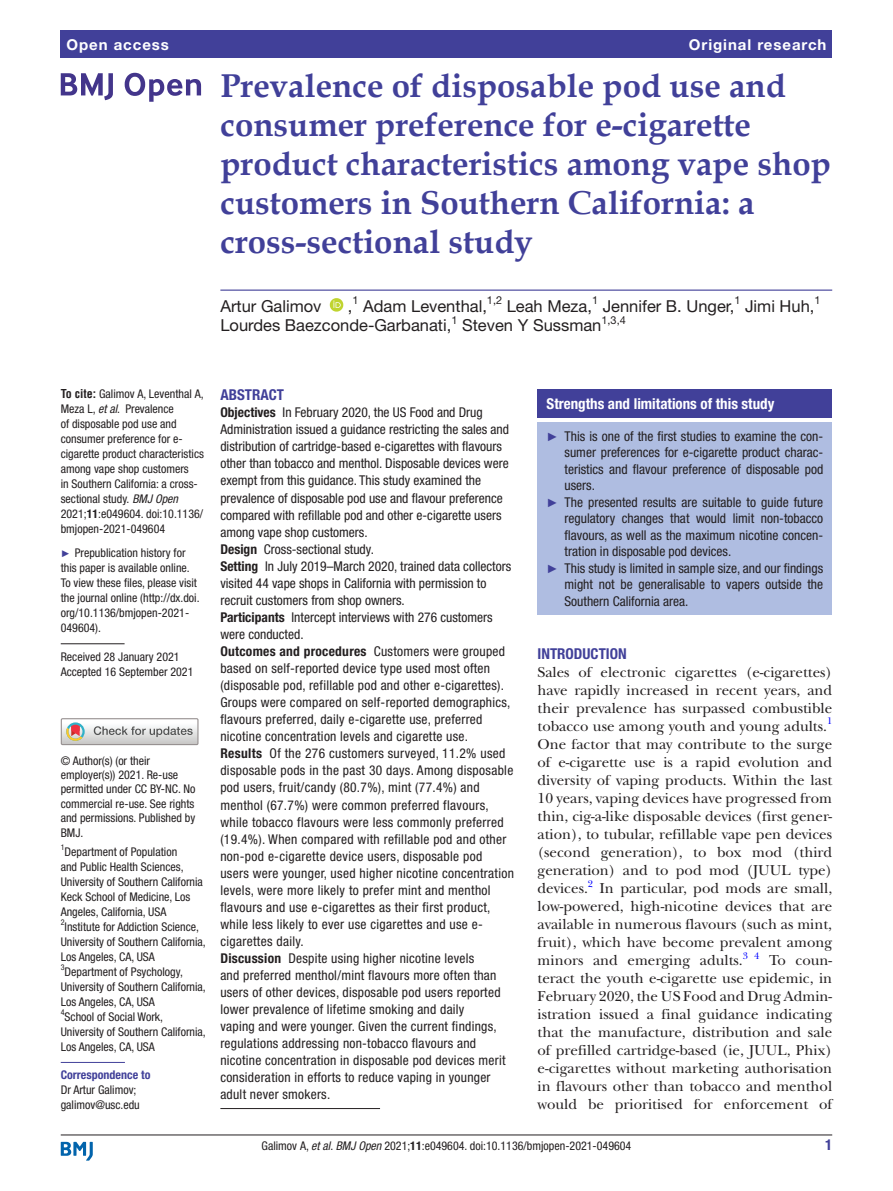
<style>
.page{position:relative;width:893px;height:1191px;background:#fff}
.page>*{position:absolute;margin:0;border:0;box-sizing:border-box;transform-origin:0 0}
.t1{font:700 33px/39px "Book Antiqua";color:#414099}
.t2{font:16.5px "Helvetica Neue LT Std";color:#231f20}
.t3{font:15px/18px "New Baskerville";color:#231f20;text-align:justify}
.t4{font:700 condensed 15px "Helvetica Neue LT Std";color:#fff}
.t5{font:700 15px "Helvetica Neue LT Std";letter-spacing:.065em;color:#fff}
.t6{font:700 condensed 15px "Helvetica Neue LT Std";color:#414099}
.t7{font:condensed 13.5px/17.1px "Helvetica Neue LT Std";letter-spacing:.02em;color:#231f20}
.t8{font:condensed 13.5px "Helvetica Neue LT Std";color:#231f20}
.t9{font:condensed 12px/15px "Helvetica Neue LT Std";color:#231f20}
.t10{font:700 condensed 12px "Helvetica Neue LT Std";color:#414099}
.t11{font:10.95px "Helvetica Neue LT Std";color:#231f20}
.t12{font:9.9px "New Baskerville";color:#00f}
.t13{font:condensed 7.95px "Helvetica Neue LT Std";color:#231f20}
.s1{font-family:"Helvetica LT Std";font-weight:700}
.s2{font-style:italic}
.s3{font-weight:700}
.s4{font-family:"Arial";font-stretch:normal;font-size:9.75px;color:#414099}
.s5{font-family:"Arial";font-stretch:normal;font-size:12px;color:#414099}
</style>
<div class="page">
<hr style="left:61px;top:1134px;width:771px;height:1px;background:#231f20">
<svg style="left:61px;top:1141px;width:32px;height:19px"></svg>
<div style="left:61px;top:31px;width:771px;height:27px;background:#414099"></div>
<hr style="left:220px;top:289px;width:612px;height:2px;background:#414099">
<svg style="left:330px;top:298px;width:13px;height:14px"></svg>
<hr style="left:61px;top:643px;width:64px;height:1px;background:#231f20">
<hr style="left:61px;top:1062px;width:64px;height:1px;background:#414099">
<svg style="left:61px;top:73px;width:52px;height:27px"></svg>
<svg style="left:125px;top:73px;width:76px;height:29px"></svg>
<div style="left:61px;top:718px;width:138px;height:27px;border:1px solid #969090"></div>
<svg style="left:61px;top:718px;width:137px;height:26px"></svg>
<hr style="left:220px;top:1108px;width:160px;height:1px;background:#231f20">
<div style="left:538px;top:389px;width:294px;height:29px;background:#414099"></div>
<div style="left:538px;top:422px;width:294px;height:193px;background:#afbde1"></div>
<p class="t5" style="left:66px;top:35px;width:104px">Open access</p>
<p class="t5" style="left:689px;top:35px;width:139px">Original research</p>
<h1 class="t1" style="left:220px;top:66px;width:612px">Prevalence of disposable pod use and consumer preference for e-cigarette product characteristics among vape shop customers in Southern California: a cross-sectional study</h1>
<p class="t2" style="left:220px;top:296px;width:103px">Artur Galimov</p>
<p class="t2" style="left:348px;top:296px;width:6px">,</p>
<p class="t11" style="left:352px;top:294px;width:8px">1</p>
<p class="t2" style="left:363px;top:296px;width:125px">Adam Leventhal,</p>
<p class="t11" style="left:487px;top:294px;width:17px">1,2</p>
<p class="t2" style="left:507px;top:296px;width:87px">Leah Meza,</p>
<p class="t11" style="left:592px;top:294px;width:8px">1</p>
<p class="t2" style="left:603px;top:296px;width:133px">Jennifer B. Unger,</p>
<p class="t11" style="left:734px;top:294px;width:8px">1</p>
<p class="t2" style="left:745px;top:296px;width:71px">Jimi Huh,</p>
<p class="t11" style="left:814px;top:294px;width:8px">1</p>
<p class="t2" style="left:220px;top:315px;width:233px">Lourdes Baezconde-Garbanati,</p>
<p class="t11" style="left:451px;top:313px;width:8px">1</p>
<p class="t2" style="left:462px;top:315px;width:141px">Steven Y Sussman</p>
<p class="t11" style="left:601px;top:313px;width:26px">1,3,4</p>
<p class="t9" style="left:61px;top:386px;width:145px"><span class="s1">To cite:</span> Galimov A, Leventhal A,<br>Meza L, <span class="s2">et al</span>. Prevalence<br>of disposable pod use and consumer preference for e&shy;cigarette product characteristics among vape shop customers<br>in Southern California: a cross&shy;sectional study. <span class="s2">BMJ Open<br></span>2021;<span class="s3">11</span>:e049604. doi:10.1136/ bmjopen-2021-049604</p>
<p class="t9" style="left:61px;top:545px;width:140px"><span class="s4">►</span> Prepublication history for this paper is available online.<br>To view these files, please visit the journal online (http://dx.doi. org/10.1136/bmjopen-2021-<br>049604).</p>
<p class="t9" style="left:61px;top:649px;width:134px">Received 28 January 2021<br>Accepted 16 September 2021</p>
<p class="t9" style="left:61px;top:753px;width:136px;line-height:14.4px">© Author(s) (or their employer(s)) 2021. Re-use permitted under CC BY-NC. No commercial re-use. See rights and permissions. Published by<br>BMJ.</p>
<p class="t13" style="left:61px;top:843px;width:5px">1</p>
<p class="t9" style="left:61px;top:844px;width:144px;text-indent:4px">Department of Population<br>and Public Health Sciences,<br>University of Southern California<br>Keck School of Medicine, Los<br>Angeles, California, USA</p>
<p class="t13" style="left:61px;top:918px;width:5px">2</p>
<p class="t9" style="left:61px;top:919px;width:147px;text-indent:4px">Institute for Addiction Science,<br>University of Southern California,<br>Los Angeles, CA, USA</p>
<p class="t13" style="left:61px;top:963px;width:5px">3</p>
<p class="t9" style="left:61px;top:964px;width:147px;text-indent:4px">Department of Psychology,<br>University of Southern California,<br>Los Angeles, CA, USA<br><sup>4</sup>School of Social Work,<br>University of Southern California,<br>Los Angeles, CA, USA</p>
<p class="t10" style="left:61px;top:1067px;width:91px">Correspondence to</p>
<p class="t9" style="left:61px;top:1082px;width:81px">Dr Artur Galimov; galimov@usc.edu</p>
<p class="t6" style="left:220px;top:386px;width:65px">ABSTRACT</p>
<p class="t7" style="left:220px;top:404px;width:295px"><span class="s3">Objectives</span> In February 2020, the US Food and Drug Administration issued a guidance restricting the sales and distribution of cartridge-based e-cigarettes with flavours other than tobacco and menthol. Disposable devices were exempt from this guidance. This study examined the prevalence of disposable pod use and flavour preference compared with refillable pod and other e-cigarette users among vape shop customers.<br><span class="s3">Design</span> Cross-sectional study.<br><span class="s3">Setting</span> In July 2019–March 2020, trained data collectors visited 44 vape shops in California with permission to recruit customers from shop owners.<br><span class="s3">Participants</span> Intercept interviews with 276 customers were conducted.<br><span class="s3">Outcomes and procedures</span> Customers were grouped based on self-reported device type used most often (disposable pod, refillable pod and other e-cigarettes).<br>Groups were compared on self-reported demographics, flavours preferred, daily e-cigarette use, preferred nicotine concentration levels and cigarette use.<br><span class="s3">Results</span> Of the 276 customers surveyed, 11.2% used disposable pods in the past 30 days. Among disposable pod users, fruit/candy (80.7%), mint (77.4%) and menthol (67.7%) were common preferred flavours, while tobacco flavours were less commonly preferred (19.4%). When compared with refillable pod and other non-pod e-cigarette device users, disposable pod users were younger, used higher nicotine concentration levels, were more likely to prefer mint and menthol flavours and use e-cigarettes as their first product, while less likely to ever use cigarettes and use e&shy;cigarettes daily.<br><span class="s3">Discussion</span> Despite using higher nicotine levels<br>and preferred menthol/mint flavours more often than users of other devices, disposable pod users reported lower prevalence of lifetime smoking and daily<br>vaping and were younger. Given the current findings, regulations addressing non-tobacco flavours and nicotine concentration in disposable pod devices merit consideration in efforts to reduce vaping in younger adult never smokers.</p>
<p class="t4" style="left:547px;top:395px;width:229px">Strengths and limitations of this study</p>
<p class="t8" style="left:547px;top:428px;width:278px"><span class="s5">►</span> This is one of the first studies to examine the con-</p>
<p class="t8" style="left:565px;top:445px;width:260px">sumer preferences for e-cigarette product charac-</p>
<p class="t8" style="left:565px;top:461px;width:260px">teristics and flavour preference of disposable pod</p>
<p class="t7" style="left:565px;top:477px;width:32px">users.</p>
<p class="t8" style="left:547px;top:494px;width:278px"><span class="s5">►</span> The presented results are suitable to guide future</p>
<p class="t8" style="left:565px;top:511px;width:260px">regulatory changes that would limit non-tobacco</p>
<p class="t8" style="left:565px;top:527px;width:260px">flavours, as well as the maximum nicotine concen-</p>
<p class="t8" style="left:565px;top:544px;width:168px">tration in disposable pod devices.</p>
<p class="t8" style="left:547px;top:560px;width:278px"><span class="s5">►</span> This study is limited in sample size, and our findings</p>
<p class="t8" style="left:565px;top:577px;width:260px">might not be generalisable to vapers outside the</p>
<p class="t8" style="left:565px;top:593px;width:125px">Southern California area.</p>
<p class="t6" style="left:538px;top:645px;width:91px">INTRODUCTION</p>
<p class="t3" style="left:538px;top:663px;width:296px">Sales of electronic cigarettes (e-cigarettes) have rapidly increased in recent years, and their prevalence has surpassed combustible tobacco use among youth and young adults.</p>
<p class="t12" style="left:827px;top:715px;width:7px">1</p>
<p class="t3" style="left:538px;top:735px;width:296px">One factor that may contribute to the surge of e-cigarette use is a rapid evolution and diversity of vaping products. Within the last 10 years, vaping devices have progressed from thin, cig-a-like disposable devices (first gener&shy;ation), to tubular, refillable vape pen devices (second generation), to box mod (third generation) and to pod mod (JUUL type) devices.</p>
<p class="t12" style="left:588px;top:877px;width:7px">2</p>
<p class="t3" style="left:538px;top:879px;width:296px;text-indent:62px">In particular, pod mods are small, low-powered, high-nicotine devices that are available in numerous flavours (such as mint, fruit), which have become prevalent among minors and emerging adults.</p>
<p class="t12" style="left:743px;top:949px;width:18px">3 4</p>
<p class="t3" style="left:538px;top:951px;width:296px;text-indent:231px">To coun&shy;teract the youth e-cigarette use epidemic, in February 2020, the US Food and Drug Admin&shy;istration issued a final guidance indicating that the manufacture, distribution and sale of prefilled cartridge-based (ie, JUUL, Phix) e-cigarettes without marketing authorisation in flavours other than tobacco and menthol would be prioritised for enforcement of</p>
<p class="t9" style="left:262px;top:1137px;width:371px">Galimov A, <span class="s2">et al</span>. <span class="s2">BMJ Open</span> 2021;<span class="s3">11</span>:e049604. doi:10.1136/bmjopen-2021-049604</p>
<p class="t6" style="left:825px;top:1135px;width:9px">1</p>
</div>
